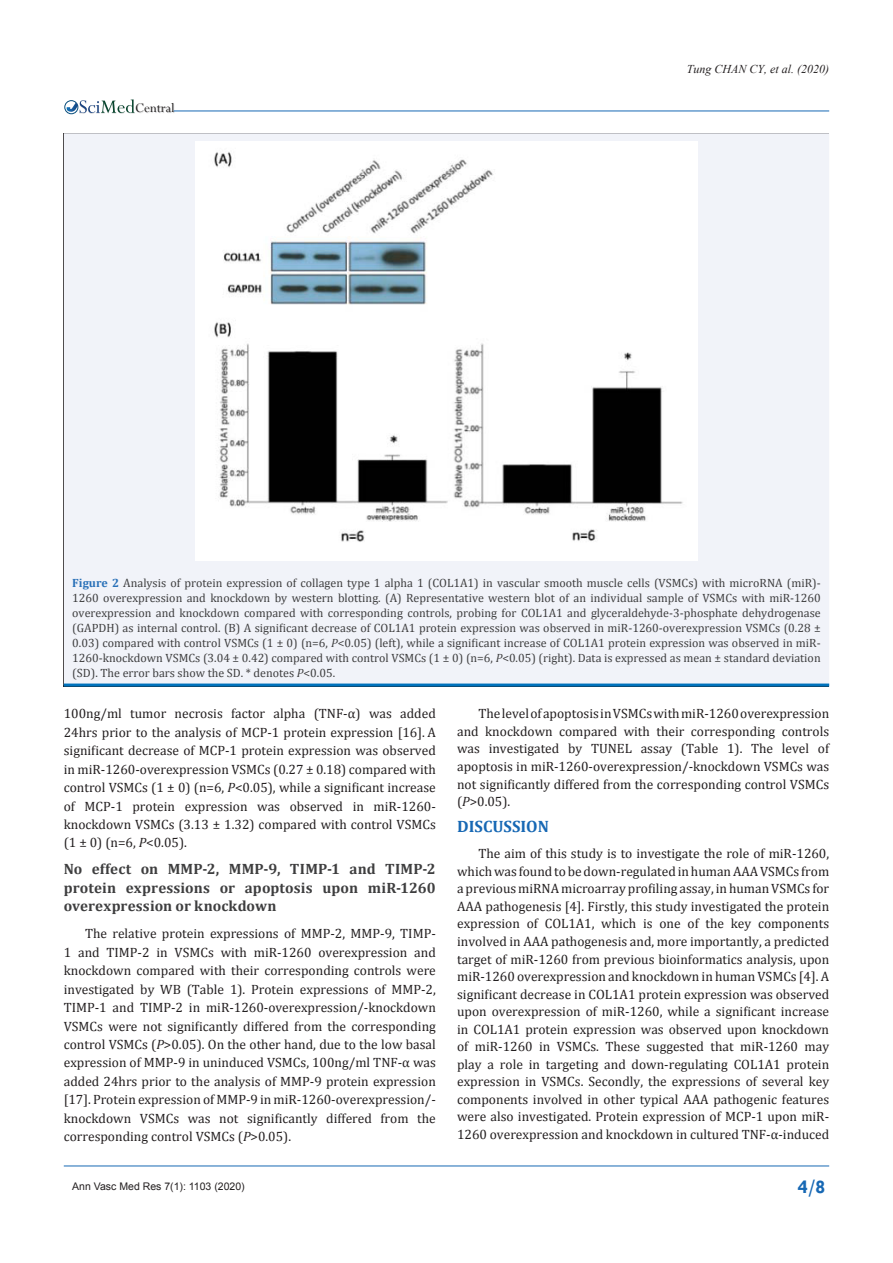
<style>
.page{position:relative;width:893px;height:1263px;background:#fff}
.page>*{position:absolute;margin:0;border:0;box-sizing:border-box;transform-origin:0 0}
.t1{font:700 19.5px "Tw Cen";color:#1768b4}
.t2{font:700 16.5px "Cambria";color:#1768b4}
.t3{font:700 15px/18.5px "Cambria";letter-spacing:.01em;color:#3e3e3f;text-align:justify}
.t4{font:14.55px "Perpetua";color:#211e1e}
.t5{font:13.5px/17.5px "Cambria";color:#231f20;text-align:justify}
.t6{font:12px/15px "Cambria";color:#3e3e3f;text-align:justify}
.t7{font:italic 12px "Times New Roman";color:#231f20}
.t8{font:10.5px "Arial";color:#231f20}
.s1{font-weight:700;color:#2a71b8}
.s2{font-style:italic}
</style>
<div class="page">
<img style="left:79px;top:103px;width:96px;height:11px">
<div style="left:64px;top:100px;width:14px;height:14px;border:1px solid #074d7c;border-radius:50%"></div>
<svg style="left:66px;top:99px;width:69px;height:14px"></svg>
<hr style="left:64px;top:1166px;width:765px;height:1px;background:#1768b4">
<hr style="left:174px;top:111px;width:655px;height:1px;background:#1768b4">
<div style="left:64px;top:133px;width:765px;height:550px;background:#f1f3f9"></div>
<hr style="left:64px;top:683px;width:765px;height:3px;background:#0072bc">
<img style="left:196px;top:142px;width:501px;height:418px">
<p class="t4" style="left:135px;top:99px;width:41px">Central</p>
<p class="t7" style="left:687px;top:61px;width:144px">Tung CHAN CY, et al. (2020)</p>
<p class="t6" style="left:72px;top:575px;width:750px"><span class="s1">Figure 2</span> Analysis of protein expression of collagen type 1 alpha 1 (COL1A1) in vascular smooth muscle cells (VSMCs) with microRNA (miR)- 1260 overexpression and knockdown by western blotting. (A) Representative western blot of an individual sample of VSMCs with miR-1260 overexpression and knockdown compared with corresponding controls, probing for COL1A1 and glyceraldehyde-3-phosphate dehydrogenase (GAPDH) as internal control. (B) A significant decrease of COL1A1 protein expression was observed in miR-1260-overexpression VSMCs (0.28 ± 0.03) compared with control VSMCs (1 ± 0) (n=6, <span class="s2">P</span>&lt;0.05) (left), while a significant increase of COL1A1 protein expression was observed in miR-1260-knockdown VSMCs (3.04 ± 0.42) compared with control VSMCs (1 ± 0) (n=6, <span class="s2">P</span>&lt;0.05) (right). Data is expressed as mean ± standard deviation (SD). The error bars show the SD. * denotes <span class="s2">P</span>&lt;0.05.</p>
<p class="t5" style="left:64px;top:704px;width:374px;line-height:18.5px">100ng/ml tumor necrosis factor alpha (TNF-α) was added 24hrs prior to the analysis of MCP-1 protein expression [16]. A significant decrease of MCP-1 protein expression was observed in miR-1260-overexpression VSMCs (0.27 ± 0.18) compared with control VSMCs (1 ± 0) (n=6, <span class="s2">P</span>&lt;0.05), while a significant increase of MCP-1 protein expression was observed in miR-1260- knockdown VSMCs (3.13 ± 1.32) compared with control VSMCs (1 ± 0) (n=6, <span class="s2">P</span>&lt;0.05).</p>
<p class="t3" style="left:64px;top:859px;width:374px">No effect on MMP-2, MMP-9, TIMP-1 and TIMP-2 protein expressions or apoptosis upon miR-1260 overexpression or knockdown</p>
<p class="t5" style="left:64px;top:924px;width:374px;line-height:18.5px;text-indent:21px">The relative protein expressions of MMP-2, MMP-9, TIMP-1 and TIMP-2 in VSMCs with miR-1260 overexpression and knockdown compared with their corresponding controls were investigated by WB (Table 1). Protein expressions of MMP-2, TIMP-1 and TIMP-2 in miR-1260-overexpression/-knockdown VSMCs were not significantly differed from the corresponding control VSMCs (<span class="s2">P</span>&gt;0.05). On the other hand, due to the low basal expression of MMP-9 in uninduced VSMCs, 100ng/ml TNF-α was added 24hrs prior to the analysis of MMP-9 protein expression [17]. Protein expression of MMP-9 in miR-1260-overexpression/- knockdown VSMCs was not significantly differed from the corresponding control VSMCs (<span class="s2">P</span>&gt;0.05).</p>
<p class="t5" style="left:457px;top:705px;width:374px;text-indent:21px">The level of apoptosis in VSMCs with miR-1260 overexpression and knockdown compared with their corresponding controls was investigated by TUNEL assay (Table 1). The level of apoptosis in miR-1260-overexpression/-knockdown VSMCs was not significantly differed from the corresponding control VSMCs (<span class="s2">P</span>&gt;0.05).</p>
<p class="t2" style="left:457px;top:815px;width:93px">DISCUSSION</p>
<p class="t5" style="left:457px;top:845px;width:374px;text-indent:21px">The aim of this study is to investigate the role of miR-1260, which was found to be down-regulated in human AAA VSMCs from a previous miRNA microarray profiling assay, in human VSMCs for AAA pathogenesis [4]. Firstly, this study investigated the protein expression of COL1A1, which is one of the key components involved in AAA pathogenesis and, more importantly, a predicted target of miR-1260 from previous bioinformatics analysis, upon miR-1260 overexpression and knockdown in human VSMCs [4]. A significant decrease in COL1A1 protein expression was observed upon overexpression of miR-1260, while a significant increase in COL1A1 protein expression was observed upon knockdown of miR-1260 in VSMCs. These suggested that miR-1260 may play a role in targeting and down-regulating COL1A1 protein expression in VSMCs. Secondly, the expressions of several key components involved in other typical AAA pathogenic features were also investigated. Protein expression of MCP-1 upon miR-1260 overexpression and knockdown in cultured TNF-α-induced</p>
<p class="t8" style="left:72px;top:1179px;width:174px">Ann Vasc Med Res 7(1): 1103 (2020)</p>
<h1 class="t1" style="left:798px;top:1175px;width:29px">4/8</h1>
</div>
